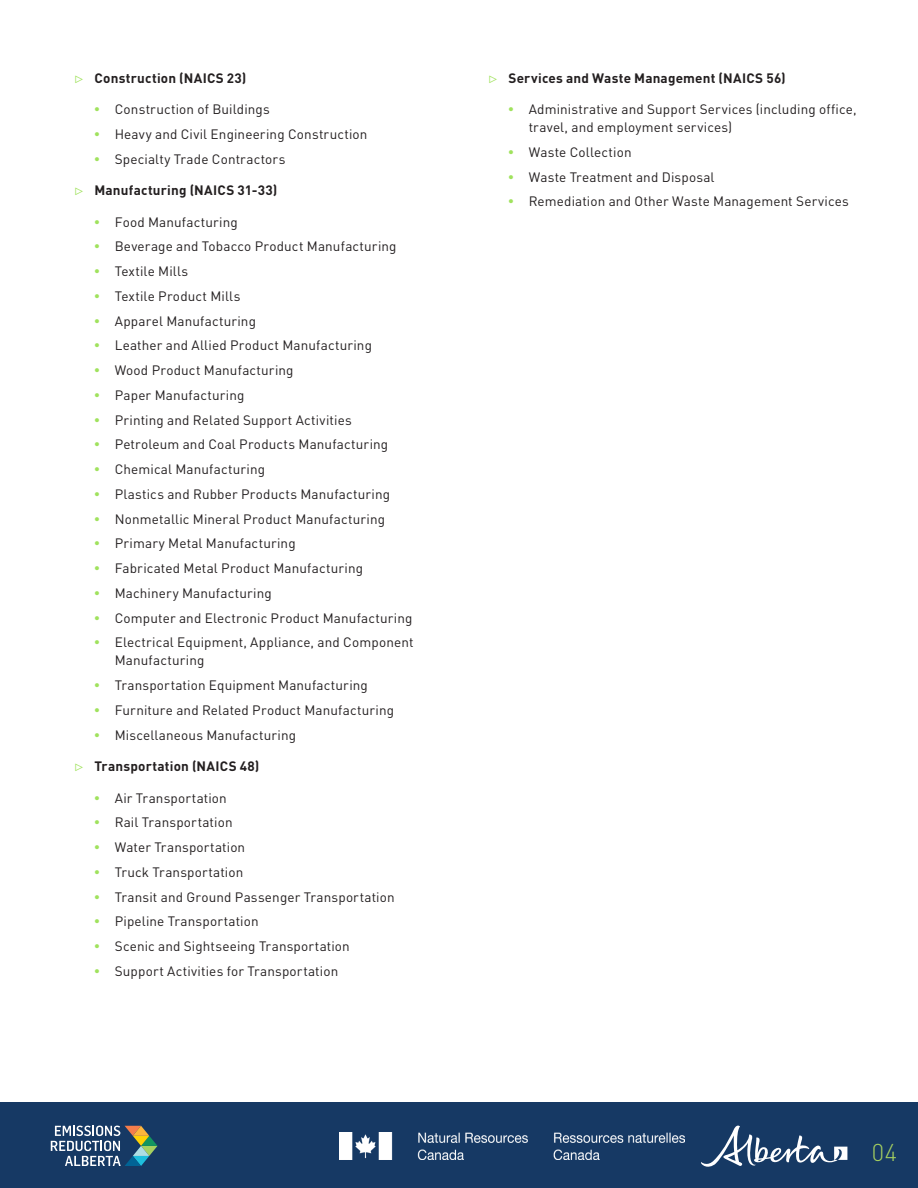
<style>
.page{position:relative;width:918px;height:1188px;background:#fff}
.page>*{position:absolute;margin:0;border:0;box-sizing:border-box;transform-origin:0 0}
.t1{font:300 24px "DIN Pro";color:#a5d060}
.t2{font:13.5px/18px "DIN Pro";letter-spacing:.01em;color:#231f20}
.t3{font:700 13.5px "DIN Pro";letter-spacing:.015em;color:#231f20}
.s1{font-family:"Klavika";font-weight:400;font-size:15px;color:#a0e25d}
.s2{font-family:"Klavika";font-weight:700;font-size:15px;color:#a0e25d}
</style>
<div class="page">
<div style="left:0;top:1102px;width:918px;height:86px;background:#163964"></div>
<svg style="left:701px;top:1125px;width:146px;height:42px"></svg>
<svg style="left:51px;top:1126px;width:107px;height:40px"></svg>
<img style="left:339px;top:1133px;width:346px;height:26px">
<p class="t3" style="left:74px;top:67px;width:174px"><span class="s1">˴</span> Construction (NAICS 23)</p>
<p class="t2" style="left:94px;top:99px;width:177px"><span class="s2">•</span> Construction of Buildings</p>
<p class="t2" style="left:94px;top:124px;width:275px"><span class="s2">•</span> Heavy and Civil Engineering Construction</p>
<p class="t2" style="left:94px;top:148px;width:192px"><span class="s2">•</span> Specialty Trade Contractors</p>
<p class="t3" style="left:74px;top:179px;width:204px"><span class="s1">˴</span> Manufacturing (NAICS 31-33)</p>
<p class="t2" style="left:94px;top:211px;width:145px"><span class="s2">•</span> Food Manufacturing</p>
<p class="t2" style="left:94px;top:236px;width:304px"><span class="s2">•</span> Beverage and Tobacco Product Manufacturing</p>
<p class="t2" style="left:94px;top:261px;width:95px"><span class="s2">•</span> Textile Mills</p>
<p class="t2" style="left:94px;top:286px;width:147px"><span class="s2">•</span> Textile Product Mills</p>
<p class="t2" style="left:94px;top:310px;width:163px"><span class="s2">•</span> Apparel Manufacturing</p>
<p class="t2" style="left:94px;top:335px;width:279px"><span class="s2">•</span> Leather and Allied Product Manufacturing</p>
<p class="t2" style="left:94px;top:360px;width:201px"><span class="s2">•</span> Wood Product Manufacturing</p>
<p class="t2" style="left:94px;top:385px;width:151px"><span class="s2">•</span> Paper Manufacturing</p>
<p class="t2" style="left:94px;top:409px;width:259px"><span class="s2">•</span> Printing and Related Support Activities</p>
<p class="t2" style="left:94px;top:434px;width:295px"><span class="s2">•</span> Petroleum and Coal Products Manufacturing</p>
<p class="t2" style="left:94px;top:459px;width:172px"><span class="s2">•</span> Chemical Manufacturing</p>
<p class="t2" style="left:94px;top:484px;width:297px"><span class="s2">•</span> Plastics and Rubber Products Manufacturing</p>
<p class="t2" style="left:94px;top:508px;width:292px"><span class="s2">•</span> Nonmetallic Mineral Product Manufacturing</p>
<p class="t2" style="left:94px;top:533px;width:203px"><span class="s2">•</span> Primary Metal Manufacturing</p>
<p class="t2" style="left:94px;top:558px;width:270px"><span class="s2">•</span> Fabricated Metal Product Manufacturing</p>
<p class="t2" style="left:94px;top:583px;width:179px"><span class="s2">•</span> Machinery Manufacturing</p>
<p class="t2" style="left:94px;top:607px;width:320px"><span class="s2">•</span> Computer and Electronic Product Manufacturing</p>
<p class="t2" style="left:115px;top:632px;width:300px;text-indent:-20px"><span class="s2">•</span> Electrical Equipment, Appliance, and Component<br>Manufacturing</p>
<p class="t2" style="left:94px;top:675px;width:275px"><span class="s2">•</span> Transportation Equipment Manufacturing</p>
<p class="t2" style="left:94px;top:700px;width:301px"><span class="s2">•</span> Furniture and Related Product Manufacturing</p>
<p class="t2" style="left:94px;top:724px;width:203px"><span class="s2">•</span> Miscellaneous Manufacturing</p>
<p class="t3" style="left:74px;top:755px;width:187px"><span class="s1">˴</span> Transportation (NAICS 48)</p>
<p class="t2" style="left:94px;top:787px;width:134px"><span class="s2">•</span> Air Transportation</p>
<p class="t2" style="left:94px;top:812px;width:140px"><span class="s2">•</span> Rail Transportation</p>
<p class="t2" style="left:94px;top:837px;width:152px"><span class="s2">•</span> Water Transportation</p>
<p class="t2" style="left:94px;top:862px;width:150px"><span class="s2">•</span> Truck Transportation</p>
<p class="t2" style="left:94px;top:886px;width:302px"><span class="s2">•</span> Transit and Ground Passenger Transportation</p>
<p class="t2" style="left:94px;top:911px;width:166px"><span class="s2">•</span> Pipeline Transportation</p>
<p class="t2" style="left:94px;top:936px;width:257px"><span class="s2">•</span> Scenic and Sightseeing Transportation</p>
<p class="t2" style="left:94px;top:961px;width:245px"><span class="s2">•</span> Support Activities for Transportation</p>
<p class="t3" style="left:488px;top:67px;width:299px"><span class="s1">˴</span> Services and Waste Management (NAICS 56)</p>
<p class="t2" style="left:529px;top:99px;width:329px;text-indent:-20px"><span class="s2">•</span> Administrative and Support Services (including office, travel, and employment services)</p>
<p class="t2" style="left:508px;top:142px;width:125px"><span class="s2">•</span> Waste Collection</p>
<p class="t2" style="left:508px;top:166px;width:208px"><span class="s2">•</span> Waste Treatment and Disposal</p>
<p class="t2" style="left:508px;top:191px;width:342px"><span class="s2">•</span> Remediation and Other Waste Management Services</p>
<h1 class="t1" style="left:872px;top:1134px;width:27px">04</h1>
</div>
